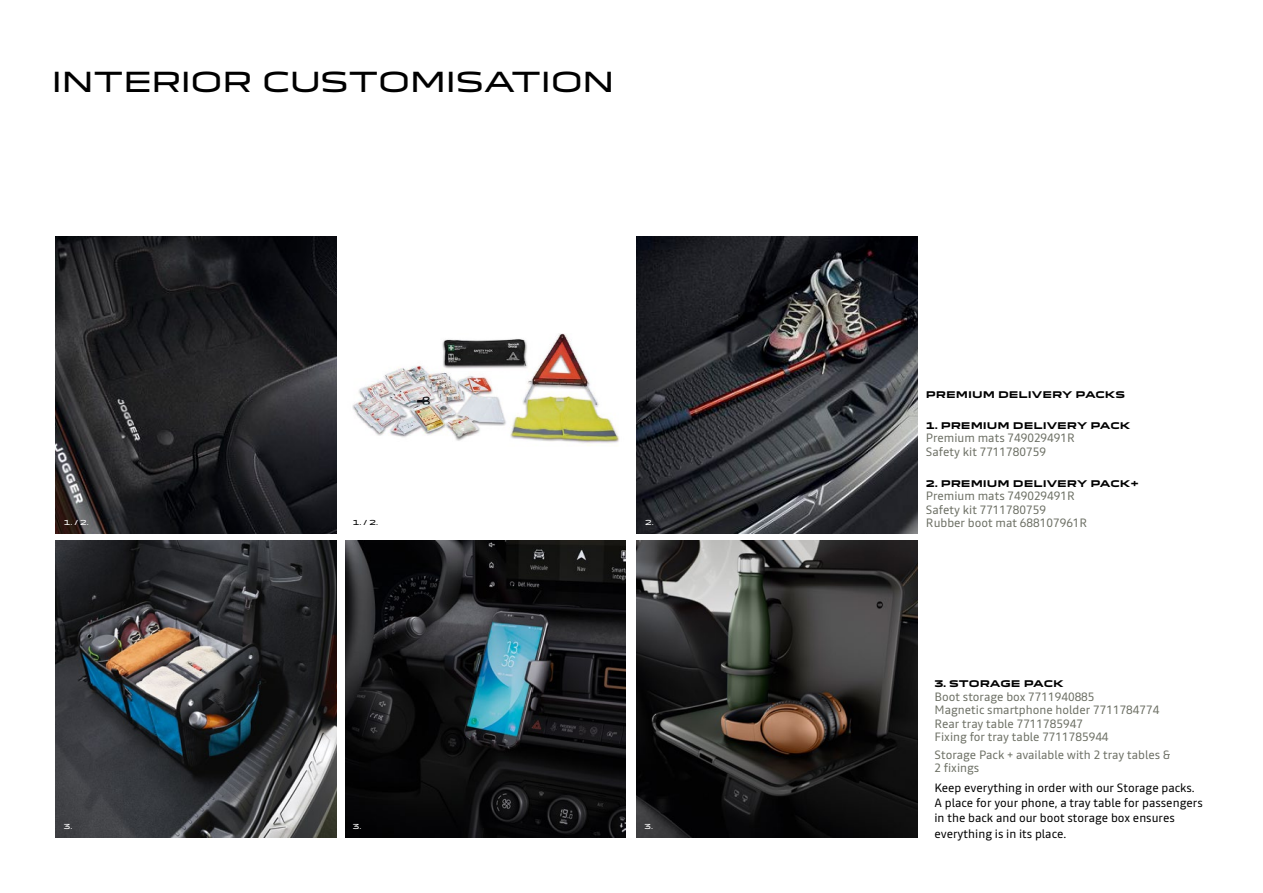
<style>
.page{position:relative;width:1263px;height:893px;background:#fff}
.page>*{position:absolute;margin:0;border:0;box-sizing:border-box;transform-origin:0 0}
.t1{font:27px "Dacia Block Extended";letter-spacing:-.045em;color:#000}
.t2{font:12px/13.5px "Read";color:#6d7065}
.t3{font:12px/15.3px "Read";color:#000}
.t4{font:700 9px "Dacia Block Extended";color:#000}
.t5{font:6.75px "Dacia Block Extended";color:#fff}
.t6{font:6.75px "Dacia Block Extended";color:#000}
</style>
<div class="page">
<img style="left:637px;top:236px;width:280px;height:298px">
<img style="left:352px;top:334px;width:267px;height:110px">
<img style="left:56px;top:236px;width:281px;height:298px">
<img style="left:56px;top:540px;width:281px;height:298px">
<img style="left:345px;top:540px;width:281px;height:298px">
<img style="left:637px;top:540px;width:280px;height:298px">
<h1 class="t1" style="left:51px;top:61px;width:565px">INTERIOR CUSTOMISATION</h1>
<p class="t5" style="left:64px;top:517px;width:27px">1. / 2.</p>
<p class="t6" style="left:353px;top:517px;width:27px">1. / 2.</p>
<p class="t5" style="left:645px;top:517px;width:10px">2.</p>
<p class="t5" style="left:64px;top:821px;width:10px">3.</p>
<p class="t5" style="left:353px;top:821px;width:10px">3.</p>
<p class="t5" style="left:645px;top:821px;width:10px">3.</p>
<p class="t4" style="left:926px;top:390px;width:201px">PREMIUM DELIVERY PACKS</p>
<p class="t4" style="left:926px;top:421px;width:206px">1. PREMIUM DELIVERY PACK</p>
<p class="t2" style="left:926px;top:431px;width:150px">Premium mats 749029491R<br>Safety kit 7711780759</p>
<p class="t4" style="left:926px;top:478px;width:215px">2. PREMIUM DELIVERY PACK+</p>
<p class="t2" style="left:926px;top:489px;width:163px">Premium mats 749029491R<br>Safety kit 7711780759<br>Rubber boot mat 688107961R</p>
<p class="t4" style="left:934px;top:679px;width:131px">3. STORAGE PACK</p>
<p class="t2" style="left:934px;top:689px;width:226px">Boot storage box 7711940885<br>Magnetic smartphone holder 7711784774<br>Rear tray table 7711785947<br>Fixing for tray table 7711785944</p>
<p class="t2" style="left:934px;top:748px;width:238px">Storage Pack + available with 2 tray tables &amp;<br>2 fixings</p>
<p class="t3" style="left:934px;top:780px;width:270px">Keep everything in order with our Storage packs.<br>A place for your phone, a tray table for passengers in the back and our boot storage box ensures everything is in its place.</p>
</div>
